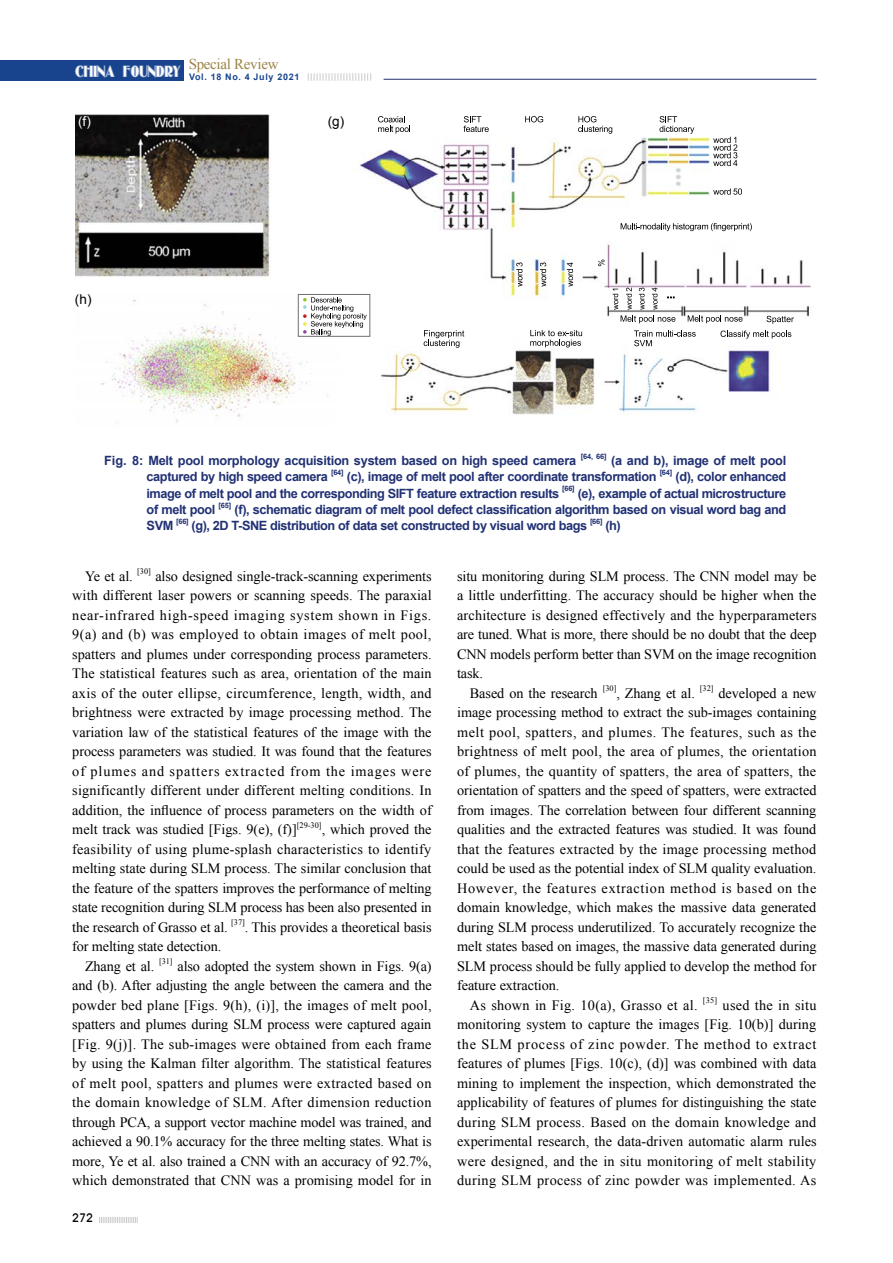
<style>
.page{position:relative;width:893px;height:1263px;background:#fff}
.page>*{position:absolute;margin:0;border:0;box-sizing:border-box;transform-origin:0 0}
.t1{font:15px "Times New Roman";letter-spacing:-.02em;color:#9d8447}
.t2{font:14.25px/19.5px "Times New Roman";letter-spacing:-.005em;color:#000;text-align:justify}
.t3{font:14.25px "Times New Roman";letter-spacing:.02em;color:#000}
.t4{font:14.25px "Times New Roman";letter-spacing:.015em;color:#000}
.t5{font:14.25px "Times New Roman";letter-spacing:.035em;color:#000}
.t6{font:14.25px "Times New Roman";letter-spacing:.05em;color:#000}
.t7{font:13.5px "Arial";color:#000}
.t8{font:13.5px "Arial";color:#fff}
.t9{font:700 12.75px "Arial";letter-spacing:-.035em;color:#213174}
.t10{font:500 12px "Avant Garde IT Cby BT";color:#000}
.t11{font:700 9px "Arial";letter-spacing:.07em;color:#18448e}
.t12{font:8.25px "Times New Roman";letter-spacing:-.005em;color:#000}
.t13{font:700 7.5px "Arial";letter-spacing:-.03em;color:#213174}
</style>
<div class="page">
<svg style="left:99px;top:1217px;width:39px;height:6px"></svg>
<div style="left:0;top:60px;width:184px;height:21px;background:#18448e"></div>
<svg style="left:308px;top:73px;width:63px;height:8px"></svg>
<hr style="left:384px;top:79px;width:432px;height:1px;background:#213174">
<img style="left:76px;top:115px;width:735px;height:308px">
<div style="left:298px;top:294px;width:72px;height:43px;border:1px solid #727171"></div>
<svg style="left:378px;top:116px;width:32px;height:18px"></svg>
<svg style="left:463px;top:116px;width:26px;height:16px"></svg>
<svg style="left:525px;top:116px;width:18px;height:6px"></svg>
<svg style="left:578px;top:116px;width:34px;height:18px"></svg>
<svg style="left:659px;top:116px;width:35px;height:18px"></svg>
<svg style="left:713px;top:137px;width:24px;height:29px"></svg>
<svg style="left:713px;top:188px;width:29px;height:7px"></svg>
<svg style="left:621px;top:223px;width:131px;height:8px"></svg>
<svg style="left:516px;top:262px;width:6px;height:25px"></svg>
<svg style="left:540px;top:262px;width:6px;height:25px"></svg>
<svg style="left:567px;top:262px;width:6px;height:25px"></svg>
<svg style="left:598px;top:260px;width:6px;height:6px"></svg>
<svg style="left:303px;top:297px;width:64px;height:39px"></svg>
<svg style="left:424px;top:330px;width:40px;height:18px"></svg>
<svg style="left:530px;top:330px;width:52px;height:17px"></svg>
<svg style="left:688px;top:315px;width:55px;height:8px"></svg>
<svg style="left:766px;top:316px;width:28px;height:8px"></svg>
<svg style="left:634px;top:330px;width:62px;height:16px"></svg>
<svg style="left:720px;top:331px;width:71px;height:8px"></svg>
<svg style="left:612px;top:288px;width:63px;height:35px"></svg>
<p class="t1" style="left:189px;top:54px;width:91px">Special Review</p>
<p class="t11" style="left:75px;top:70px;width:226px"><sup>CHINA</sup> <sup>FOUNDRY</sup> Vol. 18 No. 4 July 2021</p>
<p class="t8" style="left:78px;top:113px;width:14px">(f)</p>
<p class="t7" style="left:328px;top:113px;width:18px">(g)</p>
<p class="t7" style="left:75px;top:291px;width:18px">(h)</p>
<p class="t9" style="left:104px;top:452px;width:474px">Fig. 8: Melt pool morphology acquisition system based on high speed camera</p>
<p class="t13" style="left:581px;top:451px;width:27px">[64, 66]</p>
<p class="t9" style="left:611px;top:452px;width:177px">(a and b), image of melt pool</p>
<p class="t9" style="left:147px;top:468px;width:183px">captured by high speed camera</p>
<p class="t13" style="left:331px;top:467px;width:14px">[64]</p>
<p class="t9" style="left:347px;top:468px;width:311px">(c), image of melt pool after coordinate transformation</p>
<p class="t13" style="left:660px;top:467px;width:14px">[64]</p>
<p class="t9" style="left:676px;top:468px;width:112px">(d), color enhanced</p>
<p class="t9" style="left:147px;top:485px;width:414px">image of melt pool and the corresponding SIFT feature extraction results</p>
<p class="t13" style="left:562px;top:484px;width:14px">[66]</p>
<p class="t9" style="left:578px;top:485px;width:210px">(e), example of actual microstructure</p>
<p class="t9" style="left:147px;top:501px;width:70px">of melt pool</p>
<p class="t13" style="left:219px;top:500px;width:14px">[65]</p>
<p class="t9" style="left:235px;top:501px;width:553px">(f), schematic diagram of melt pool defect classification algorithm based on visual word bag and</p>
<p class="t9" style="left:147px;top:517px;width:28px">SVM</p>
<p class="t13" style="left:176px;top:517px;width:14px">[66]</p>
<p class="t9" style="left:192px;top:517px;width:397px">(g), 2D T-SNE distribution of data set constructed by visual word bags</p>
<p class="t13" style="left:590px;top:517px;width:14px">[66]</p>
<p class="t9" style="left:605px;top:517px;width:17px">(h)</p>
<p class="t2" style="left:85px;top:566px;width:49px">Ye et al.</p>
<p class="t12" style="left:137px;top:566px;width:15px">[30]</p>
<p class="t2" style="left:457px;top:566px;width:361px">situ monitoring during SLM process. The CNN model may be</p>
<p class="t2" style="left:457px;top:585px;width:361px">a little underfitting. The accuracy should be higher when the</p>
<p class="t2" style="left:457px;top:605px;width:361px">architecture is designed effectively and the hyperparameters</p>
<p class="t2" style="left:457px;top:624px;width:361px">are tuned. What is more, there should be no doubt that the deep</p>
<p class="t2" style="left:457px;top:644px;width:361px">CNN models perform better than SVM on the image recognition</p>
<p class="t2" style="left:457px;top:663px;width:27px">task.</p>
<p class="t2" style="left:470px;top:683px;width:129px">Based on the research</p>
<p class="t12" style="left:603px;top:683px;width:15px">[30]</p>
<p class="t2" style="left:616px;top:683px;width:80px">, Zhang et al.</p>
<p class="t12" style="left:700px;top:683px;width:15px">[32]</p>
<p class="t2" style="left:719px;top:683px;width:99px">developed a new</p>
<p class="t2" style="left:457px;top:703px;width:361px">image processing method to extract the sub-images containing</p>
<p class="t5" style="left:457px;top:722px;width:361px">melt pool, spatters, and plumes. The features, such as the</p>
<p class="t3" style="left:457px;top:742px;width:361px">brightness of melt pool, the area of plumes, the orientation</p>
<p class="t4" style="left:457px;top:761px;width:361px">of plumes, the quantity of spatters, the area of spatters, the</p>
<p class="t2" style="left:457px;top:780px;width:361px">orientation of spatters and the speed of spatters, were extracted</p>
<p class="t2" style="left:457px;top:800px;width:361px">from images. The correlation between four different scanning</p>
<p class="t2" style="left:457px;top:819px;width:361px">qualities and the extracted features was studied. It was found</p>
<p class="t3" style="left:457px;top:839px;width:361px">that the features extracted by the image processing method</p>
<p class="t2" style="left:457px;top:858px;width:361px">could be used as the potential index of SLM quality evaluation.</p>
<p class="t6" style="left:457px;top:878px;width:361px">However, the features extraction method is based on the</p>
<p class="t2" style="left:457px;top:897px;width:361px">domain knowledge, which makes the massive data generated</p>
<p class="t2" style="left:457px;top:917px;width:361px">during SLM process underutilized. To accurately recognize the</p>
<p class="t2" style="left:457px;top:936px;width:361px">melt states based on images, the massive data generated during</p>
<p class="t2" style="left:457px;top:956px;width:361px">SLM process should be fully applied to develop the method for</p>
<p class="t2" style="left:457px;top:975px;width:104px">feature extraction.</p>
<p class="t3" style="left:470px;top:995px;width:229px">As shown in Fig. 10(a), Grasso et al.</p>
<p class="t12" style="left:703px;top:995px;width:16px">[35]</p>
<p class="t2" style="left:72px;top:566px;width:361px;text-indent:83px">also designed single-track-scanning experiments with different laser powers or scanning speeds. The paraxial near-infrared high-speed imaging system shown in Figs.<br>9(a) and (b) was employed to obtain images of melt pool, spatters and plumes under corresponding process parameters.<br>The statistical features such as area, orientation of the main axis of the outer ellipse, circumference, length, width, and brightness were extracted by image processing method. The variation law of the statistical features of the image with the process parameters was studied. It was found that the features of plumes and spatters extracted from the images were significantly different under different melting conditions. In addition, the influence of process parameters on the width of melt track was studied [Figs. 9(e), (f)]</p>
<p class="t12" style="left:297px;top:819px;width:26px">[29-30]</p>
<p class="t2" style="left:72px;top:820px;width:361px;text-indent:249px">, which proved the feasibility of using plume-splash characteristics to identify melting state during SLM process. The similar conclusion that the feature of the spatters improves the performance of melting state recognition during SLM process has been also presented in the research of Grasso et al.</p>
<p class="t12" style="left:231px;top:917px;width:15px">[37]</p>
<p class="t2" style="left:245px;top:917px;width:188px">. This provides a theoretical basis</p>
<p class="t2" style="left:85px;top:937px;width:138px;text-indent:-13px">for melting state detection.<br>Zhang et al.</p>
<p class="t12" style="left:159px;top:956px;width:15px">[31]</p>
<p class="t2" style="left:72px;top:956px;width:361px;text-indent:105px">also adopted the system shown in Figs. 9(a) and (b). After adjusting the angle between the camera and the powder bed plane [Figs. 9(h), (i)], the images of melt pool, spatters and plumes during SLM process were captured again [Fig. 9(j)]. The sub-images were obtained from each frame by using the Kalman filter algorithm. The statistical features of melt pool, spatters and plumes were extracted based on the domain knowledge of SLM. After dimension reduction through PCA, a support vector machine model was trained, and achieved a 90.1% accuracy for the three melting states. What is more, Ye et al. also trained a CNN with an accuracy of 92.7%, which demonstrated that CNN was a promising model for in</p>
<p class="t2" style="left:457px;top:995px;width:361px;text-indent:265px">used the in situ monitoring system to capture the images [Fig. 10(b)] during the SLM process of zinc powder. The method to extract features of plumes [Figs. 10(c), (d)] was combined with data mining to implement the inspection, which demonstrated the applicability of features of plumes for distinguishing the state during SLM process. Based on the domain knowledge and experimental research, the data-driven automatic alarm rules were designed, and the in situ monitoring of melt stability during SLM process of zinc powder was implemented. As</p>
<p class="t10" style="left:72px;top:1211px;width:22px">272</p>
</div>
